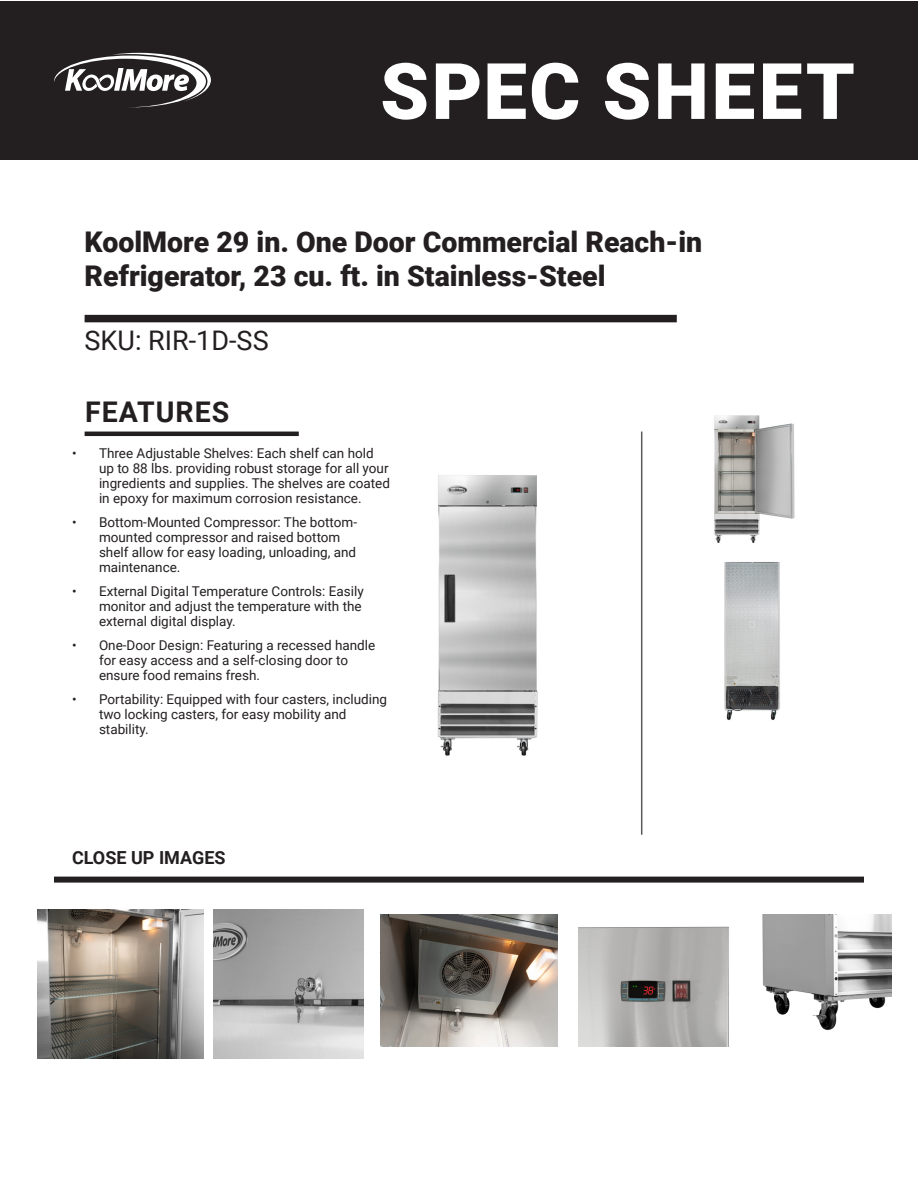
<style>
.page{position:relative;width:918px;height:1188px;background:#fff}
.page>*{position:absolute;margin:0;border:0;box-sizing:border-box;transform-origin:0 0}
.t1{font:900 78px "Roboto";letter-spacing:.035em;color:#fff}
.t2{font:900 28.5px/34.2px "Roboto";color:#231f20}
.t3{font:700 28.5px "Roboto";letter-spacing:.035em;color:#231f20}
.t4{font:27px "Roboto";color:#231f20}
.t5{font:700 18px "Roboto";color:#231f20}
.t6{font:13.5px/15px "Roboto";color:#231f20}
</style>
<div class="page">
<div style="left:1px;top:1px;width:917px;height:158px;background:#231f20"></div>
<svg style="left:54px;top:53px;width:157px;height:54px"></svg>
<div style="left:85px;top:315px;width:592px;height:7px;background:#231f20"></div>
<hr style="left:85px;top:432px;width:214px;height:4px;background:#231f20">
<hr style="left:641px;top:432px;width:1px;height:403px;background:#5a5a5d">
<div style="left:54px;top:877px;width:810px;height:6px;background:#231f20"></div>
<img style="left:437px;top:475px;width:101px;height:281px">
<img style="left:714px;top:415px;width:81px;height:128px">
<img style="left:724px;top:562px;width:56px;height:158px">
<img style="left:214px;top:909px;width:149px;height:150px">
<img style="left:380px;top:914px;width:177px;height:133px">
<img style="left:579px;top:926px;width:150px;height:121px">
<img style="left:762px;top:914px;width:129px;height:116px">
<img style="left:37px;top:909px;width:167px;height:150px">
<p class="t1" style="left:380px;top:37px;width:476px">SPEC SHEET</p>
<p class="t2" style="left:85px;top:223px;width:619px">KoolMore 29 in. One Door Commercial Reach-in<br>Refrigerator, 23 cu. ft. in Stainless-Steel</p>
<p class="t4" style="left:85px;top:321px;width:186px">SKU: RIR-1D-SS</p>
<p class="t3" style="left:85px;top:392px;width:146px">FEATURES</p>
<p class="t6" style="left:99px;top:446px;width:292px;text-indent:-27px">• Three Adjustable Shelves: Each shelf can hold up to 88 lbs. providing robust storage for all your ingredients and supplies. The shelves are coated in epoxy for maximum corrosion resistance.</p>
<p class="t6" style="left:99px;top:515px;width:260px;text-indent:-27px">• Bottom-Mounted Compressor: The bottom&shy;mounted compressor and raised bottom shelf allow for easy loading, unloading, and maintenance.</p>
<p class="t6" style="left:99px;top:584px;width:266px;text-indent:-27px">• External Digital Temperature Controls: Easily monitor and adjust the temperature with the external digital display.</p>
<p class="t6" style="left:99px;top:638px;width:278px;text-indent:-27px">• One-Door Design: Featuring a recessed handle for easy access and a self-closing door to ensure food remains fresh.</p>
<p class="t6" style="left:99px;top:692px;width:290px;text-indent:-27px">• Portability: Equipped with four casters, including two locking casters, for easy mobility and stability.</p>
<p class="t5" style="left:72px;top:845px;width:155px">CLOSE UP IMAGES</p>
</div>
